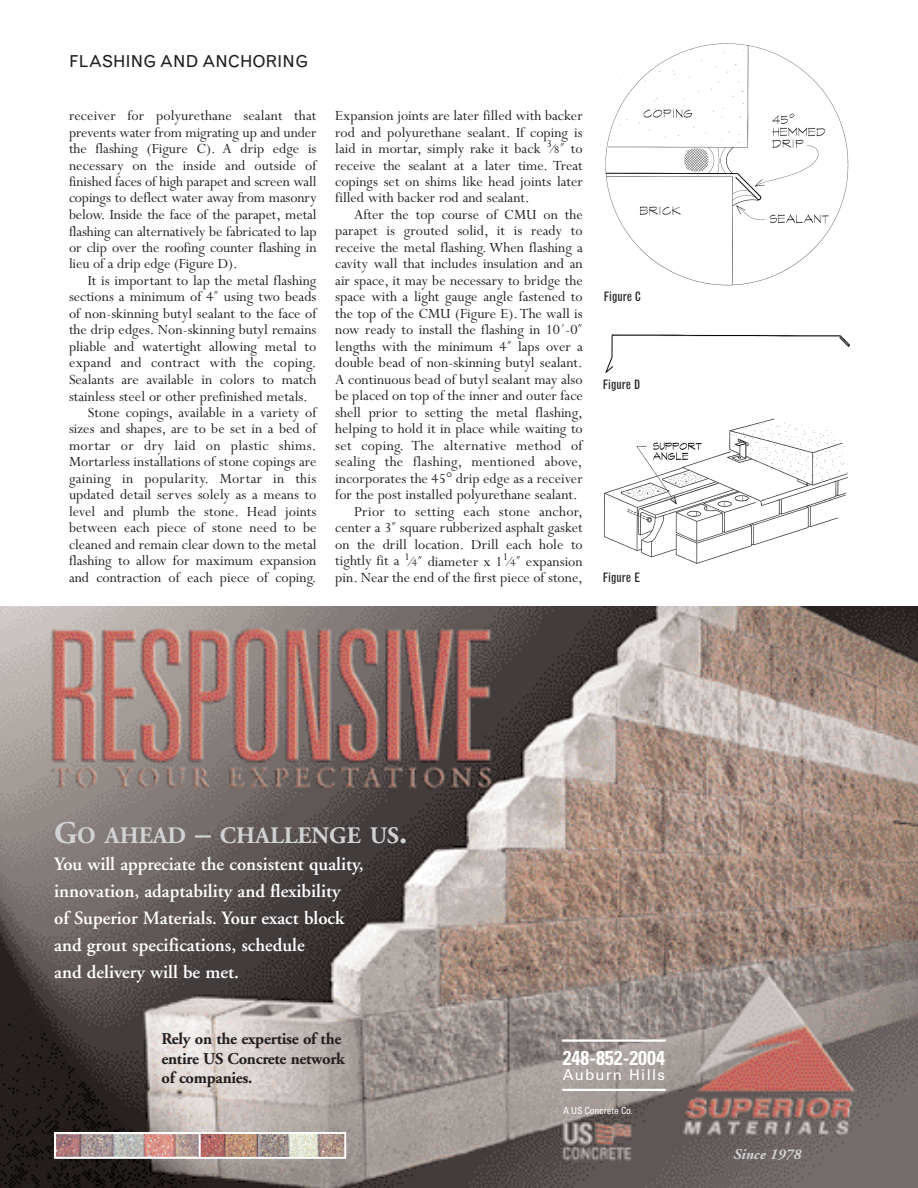
<style>
.page{position:relative;width:918px;height:1188px;background:#fff}
.page>*{position:absolute;margin:0;border:0;box-sizing:border-box;transform-origin:0 0}
.t1{font:700 23.7px "Adobe Garamond";color:#d1d2d4}
.t2{font:700 condensed 19.95px "Univers";color:#fff}
.t3{font:600 18.75px/27px "Adobe Garamond";color:#fff}
.t4{font:700 16.5px/19.5px "Adobe Garamond";letter-spacing:-.015em;color:#231f20}
.t5{font:16.5px "Grotesque";color:#231f20}
.t6{font:15.75px/16.5px "Perpetua";color:#231f20;text-align:justify}
.t7{font:15.75px "Perpetua";letter-spacing:.02em;color:#231f20}
.t8{font:15px "Univers";letter-spacing:.08em;color:#fff}
.t9{font:italic 700 15px "Adobe Garamond";color:#d1d2d4}
.t10{font:condensed 12.75px "Grotesque";color:#231f20}
.t11{font:condensed 9.75px "Univers";letter-spacing:-.02em;color:#fff}
.s1{font-size:11.85px}
.s2{font-size:31.5px}
</style>
<div class="page">
<img style="left:605px;top:43px;width:247px;height:243px">
<img style="left:604px;top:418px;width:244px;height:146px">
<img style="left:605px;top:334px;width:246px;height:39px">
<img style="left:0;top:607px;width:918px;height:581px">
<hr style="left:562px;top:1089px;width:104px;height:2px;background:#fff">
<hr style="left:562px;top:1039px;width:104px;height:3px;background:#fff">
<img style="left:57px;top:1135px;width:142px;height:21px">
<div style="left:54px;top:1132px;width:148px;height:27px;border:2px solid #fff"></div>
<img style="left:202px;top:1135px;width:141px;height:21px">
<div style="left:199px;top:1132px;width:147px;height:27px;border:2px solid #fff"></div>
<p class="t5" style="left:69px;top:55px;width:241px">FLASHING AND ANCHORING</p>
<p class="t6" style="left:69px;top:109px;width:249px">receiver for polyurethane sealant that prevents water from migrating up and under the flashing (Figure C). A drip edge is necessary on the inside and outside of finished faces of high parapet and screen wall copings to deflect water away from masonry below. Inside the face of the parapet, metal flashing can alternatively be fabricated to lap or clip over the roofing counter flashing in lieu of a drip edge (Figure D).</p>
<p class="t6" style="left:88px;top:274px;width:230px">It is important to lap the metal flashing</p>
<p class="t6" style="left:69px;top:290px;width:249px">sections a minimum of 4˝ using two beads</p>
<p class="t6" style="left:69px;top:307px;width:249px">of non-skinning butyl sealant to the face of</p>
<p class="t6" style="left:69px;top:323px;width:249px">the drip edges. Non-skinning butyl remains</p>
<p class="t6" style="left:69px;top:340px;width:249px">pliable and watertight allowing metal to</p>
<p class="t7" style="left:69px;top:357px;width:249px">expand and contract with the coping.</p>
<p class="t6" style="left:69px;top:373px;width:249px">Sealants are available in colors to match</p>
<p class="t6" style="left:69px;top:389px;width:240px">stainless steel or other prefinished metals.</p>
<p class="t6" style="left:88px;top:406px;width:230px">Stone copings, available in a variety of</p>
<p class="t6" style="left:69px;top:422px;width:249px">sizes and shapes, are to be set in a bed of</p>
<p class="t7" style="left:69px;top:440px;width:249px">mortar or dry laid on plastic shims.</p>
<p class="t6" style="left:69px;top:455px;width:249px">Mortarless installations of stone copings are</p>
<p class="t7" style="left:69px;top:473px;width:249px">gaining in popularity. Mortar in this</p>
<p class="t6" style="left:69px;top:488px;width:249px">updated detail serves solely as a means to</p>
<p class="t6" style="left:69px;top:505px;width:249px">level and plumb the stone. Head joints</p>
<p class="t6" style="left:69px;top:521px;width:249px">between each piece of stone need to be</p>
<p class="t6" style="left:69px;top:538px;width:249px">cleaned and remain clear down to the metal</p>
<p class="t6" style="left:69px;top:554px;width:249px">flashing to allow for maximum expansion</p>
<p class="t6" style="left:69px;top:571px;width:249px">and contraction of each piece of coping.</p>
<p class="t6" style="left:335px;top:109px;width:249px">Expansion joints are later filled with backer rod and polyurethane sealant. If coping is laid in mortar, simply rake it back <sup>3</sup>⁄<span class="s1">8</span>˝ to receive the sealant at a later time. Treat copings set on shims like head joints later filled with backer rod and sealant.</p>
<p class="t6" style="left:354px;top:208px;width:230px">After the top course of CMU on the</p>
<p class="t6" style="left:335px;top:224px;width:249px">parapet is grouted solid, it is ready to</p>
<p class="t6" style="left:335px;top:241px;width:249px">receive the metal flashing. When flashing a</p>
<p class="t6" style="left:335px;top:257px;width:249px">cavity wall that includes insulation and an</p>
<p class="t6" style="left:335px;top:274px;width:249px">air space, it may be necessary to bridge the</p>
<p class="t6" style="left:335px;top:290px;width:249px">space with a light gauge angle fastened to</p>
<p class="t6" style="left:335px;top:307px;width:249px">the top of the CMU (Figure E).The wall is</p>
<p class="t6" style="left:335px;top:323px;width:249px">now ready to install the flashing in 10´-0˝</p>
<p class="t6" style="left:335px;top:340px;width:249px">lengths with the minimum 4˝ laps over a</p>
<p class="t6" style="left:335px;top:356px;width:249px">double bead of non-skinning butyl sealant.</p>
<p class="t6" style="left:335px;top:373px;width:249px">A continuous bead of butyl sealant may also</p>
<p class="t6" style="left:335px;top:389px;width:249px">be placed on top of the inner and outer face</p>
<p class="t6" style="left:335px;top:406px;width:249px">shell prior to setting the metal flashing,</p>
<p class="t6" style="left:335px;top:422px;width:249px">helping to hold it in place while waiting to</p>
<p class="t7" style="left:335px;top:440px;width:249px">set coping. The alternative method of</p>
<p class="t7" style="left:335px;top:456px;width:249px">sealing the flashing, mentioned above,</p>
<p class="t6" style="left:335px;top:472px;width:249px">incorporates the 45° drip edge as a receiver</p>
<p class="t6" style="left:335px;top:488px;width:244px">for the post installed polyurethane sealant.</p>
<p class="t6" style="left:354px;top:505px;width:230px">Prior to setting each stone anchor,</p>
<p class="t6" style="left:335px;top:521px;width:249px">center a 3˝ square rubberized asphalt gasket</p>
<p class="t6" style="left:335px;top:538px;width:249px">on the drill location. Drill each hole to</p>
<p class="t6" style="left:335px;top:554px;width:249px">tightly fit a <sup>1</sup>⁄<span class="s1">4</span>˝ diameter x 1<sup>1</sup>⁄<span class="s1">4</span>˝ expansion</p>
<p class="t6" style="left:335px;top:571px;width:249px">pin. Near the end of the first piece of stone,</p>
<p class="t10" style="left:603px;top:292px;width:39px">Figure C</p>
<p class="t10" style="left:603px;top:380px;width:39px">Figure D</p>
<p class="t10" style="left:603px;top:572px;width:39px">Figure E</p>
<h1 class="t1" style="left:54px;top:826px;width:355px"><span class="s2">G</span>O AHEAD <span class="s2">–</span> CHALLENGE US<span class="s2">.</span></h1>
<p class="t3" style="left:54px;top:852px;width:311px">You will appreciate the consistent quality, innovation, adaptability and flexibility<br>of Superior Materials. Your exact block and grout specifications, schedule<br>and delivery will be met.</p>
<p class="t4" style="left:161px;top:1031px;width:185px">Rely on the expertise of the entire US Concrete network of companies.</p>
<p class="t2" style="left:563px;top:1051px;width:104px">248-852-2004</p>
<p class="t8" style="left:563px;top:1070px;width:104px">Auburn Hills</p>
<p class="t11" style="left:563px;top:1107px;width:71px">A US Concrete Co.</p>
<p class="t9" style="left:733px;top:1148px;width:69px">Since 1978</p>
</div>
